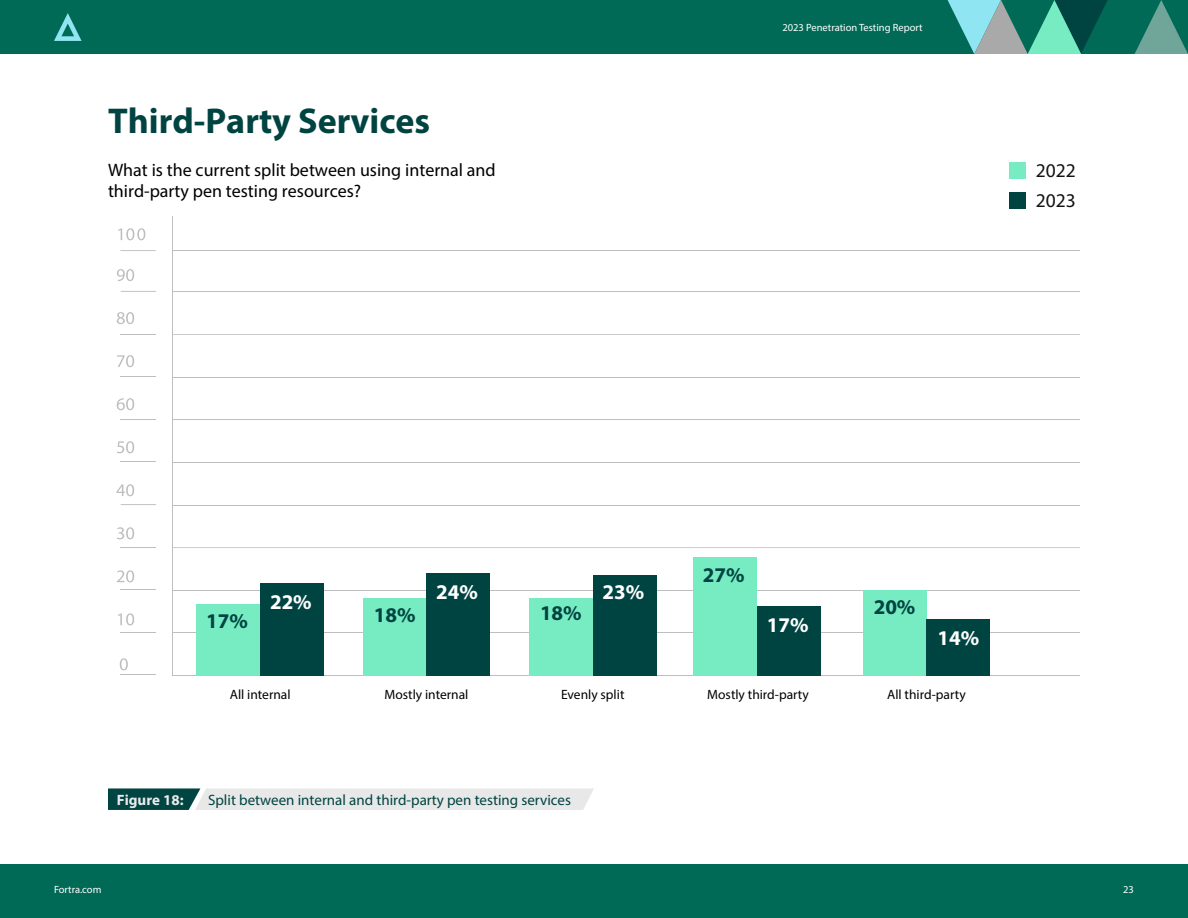
<style>
.page{position:relative;width:1188px;height:918px;background:#fff}
.page>*{position:absolute;margin:0;border:0;box-sizing:border-box;transform-origin:0 0}
.t1{font:700 36px "Myriad Pro";color:#004442}
.t2{font:700 21px "Myriad Pro";color:#004442}
.t3{font:700 21px "Myriad Pro";color:#fff}
.t4{font:19.5px/29.7px "Myriad Pro";color:#121314}
.t5{font:18px/21.6px "Myriad Pro";color:#000}
.t6{font:15px "Myriad Pro";color:#004442}
.t7{font:700 15px "Myriad Pro";color:#ebebec}
.t8{font:13.5px "Myriad Pro";color:#000}
.t9{font:10.5px "Myriad Pro";color:#fff}
</style>
<div class="page">
<div style="left:0;top:864px;width:1188px;height:54px;background:#006a56"></div>
<div style="left:0;top:0;width:1188px;height:54px;background:#006a56"></div>
<svg style="left:54px;top:13px;width:28px;height:28px"></svg>
<svg style="left:948px;top:0;width:240px;height:54px"></svg>
<svg style="left:108px;top:788px;width:486px;height:22px;background:#c0cccb"></svg>
<svg style="left:117px;top:269px;width:17px;height:12px"></svg>
<svg style="left:117px;top:312px;width:17px;height:12px"></svg>
<svg style="left:117px;top:355px;width:17px;height:12px"></svg>
<svg style="left:117px;top:398px;width:17px;height:12px"></svg>
<svg style="left:117px;top:441px;width:17px;height:12px"></svg>
<svg style="left:116px;top:484px;width:18px;height:12px"></svg>
<svg style="left:117px;top:527px;width:17px;height:12px"></svg>
<svg style="left:117px;top:570px;width:17px;height:12px"></svg>
<svg style="left:118px;top:613px;width:16px;height:12px"></svg>
<hr style="left:173px;top:216px;width:1px;height:459px;background:#bebebe">
<hr style="left:121px;top:291px;width:35px;height:1px;background:#bebebe">
<hr style="left:121px;top:334px;width:35px;height:1px;background:#bebebe">
<hr style="left:121px;top:376px;width:35px;height:1px;background:#bebebe">
<hr style="left:121px;top:419px;width:35px;height:1px;background:#bebebe">
<hr style="left:121px;top:462px;width:35px;height:1px;background:#bebebe">
<hr style="left:121px;top:504px;width:35px;height:1px;background:#bebebe">
<hr style="left:121px;top:547px;width:35px;height:1px;background:#bebebe">
<hr style="left:121px;top:589px;width:35px;height:1px;background:#bebebe">
<hr style="left:121px;top:632px;width:35px;height:1px;background:#bebebe">
<hr style="left:120px;top:674px;width:35px;height:1px;background:#bebebe">
<svg style="left:120px;top:658px;width:8px;height:12px"></svg>
<hr style="left:173px;top:633px;width:907px;height:1px;background:#bebebe">
<hr style="left:173px;top:675px;width:907px;height:1px;background:#bebebe">
<hr style="left:173px;top:590px;width:907px;height:1px;background:#bebebe">
<hr style="left:173px;top:547px;width:907px;height:1px;background:#bebebe">
<hr style="left:173px;top:505px;width:907px;height:1px;background:#bebebe">
<hr style="left:173px;top:462px;width:907px;height:1px;background:#bebebe">
<hr style="left:173px;top:419px;width:907px;height:1px;background:#bebebe">
<hr style="left:173px;top:377px;width:907px;height:1px;background:#bebebe">
<hr style="left:173px;top:334px;width:907px;height:1px;background:#bebebe">
<hr style="left:173px;top:291px;width:907px;height:1px;background:#bebebe">
<hr style="left:173px;top:250px;width:907px;height:1px;background:#bebebe">
<hr style="left:120px;top:250px;width:36px;height:1px;background:#bebebe">
<svg style="left:118px;top:228px;width:27px;height:12px"></svg>
<div style="left:529px;top:598px;width:64px;height:78px;background:#77ecc2"></div>
<div style="left:693px;top:557px;width:64px;height:119px;background:#77ecc2"></div>
<div style="left:196px;top:604px;width:64px;height:72px;background:#77ecc2"></div>
<div style="left:593px;top:575px;width:64px;height:101px;background:#004442"></div>
<div style="left:757px;top:606px;width:64px;height:70px;background:#004442"></div>
<div style="left:260px;top:583px;width:64px;height:93px;background:#004442"></div>
<div style="left:363px;top:598px;width:63px;height:78px;background:#77ecc2"></div>
<div style="left:426px;top:573px;width:64px;height:103px;background:#004442"></div>
<div style="left:863px;top:590px;width:63px;height:86px;background:#77ecc2"></div>
<div style="left:926px;top:619px;width:64px;height:57px;background:#004442"></div>
<div style="left:1010px;top:163px;width:16px;height:16px;background:#77ecc2"></div>
<div style="left:1010px;top:192px;width:16px;height:16px;background:#004442"></div>
<h1 class="t1" style="left:108px;top:97px;width:324px">Third-Party Services</h1>
<p class="t5" style="left:108px;top:158px;width:389px">What is the current split between using internal and third-party pen testing resources?</p>
<p class="t9" style="left:782px;top:21px;width:142px">2023 Penetration Testing Report</p>
<p class="t4" style="left:1036px;top:155px;width:42px">2022<br>2023</p>
<p class="t2" style="left:206px;top:607px;width:43px">17%</p>
<p class="t3" style="left:270px;top:588px;width:43px">22%</p>
<p class="t2" style="left:374px;top:601px;width:43px">18%</p>
<p class="t3" style="left:436px;top:578px;width:43px">24%</p>
<p class="t3" style="left:603px;top:578px;width:43px">23%</p>
<p class="t2" style="left:540px;top:599px;width:43px">18%</p>
<p class="t2" style="left:703px;top:562px;width:43px">27%</p>
<p class="t3" style="left:767px;top:611px;width:43px">17%</p>
<p class="t8" style="left:230px;top:686px;width:62px">All internal</p>
<p class="t8" style="left:385px;top:686px;width:85px">Mostly internal</p>
<p class="t8" style="left:561px;top:686px;width:65px">Evenly split</p>
<p class="t8" style="left:707px;top:686px;width:103px">Mostly third-party</p>
<p class="t7" style="left:117px;top:790px;width:68px">Figure 18:</p>
<p class="t6" style="left:208px;top:791px;width:364px">Split between internal and third-party pen testing services</p>
<p class="t2" style="left:874px;top:593px;width:43px">20%</p>
<p class="t3" style="left:937px;top:624px;width:43px">14%</p>
<p class="t8" style="left:887px;top:686px;width:80px">All third-party</p>
<p class="t9" style="left:54px;top:883px;width:49px">Fortra.com</p>
<p class="t9" style="left:1123px;top:883px;width:12px">23</p>
</div>
